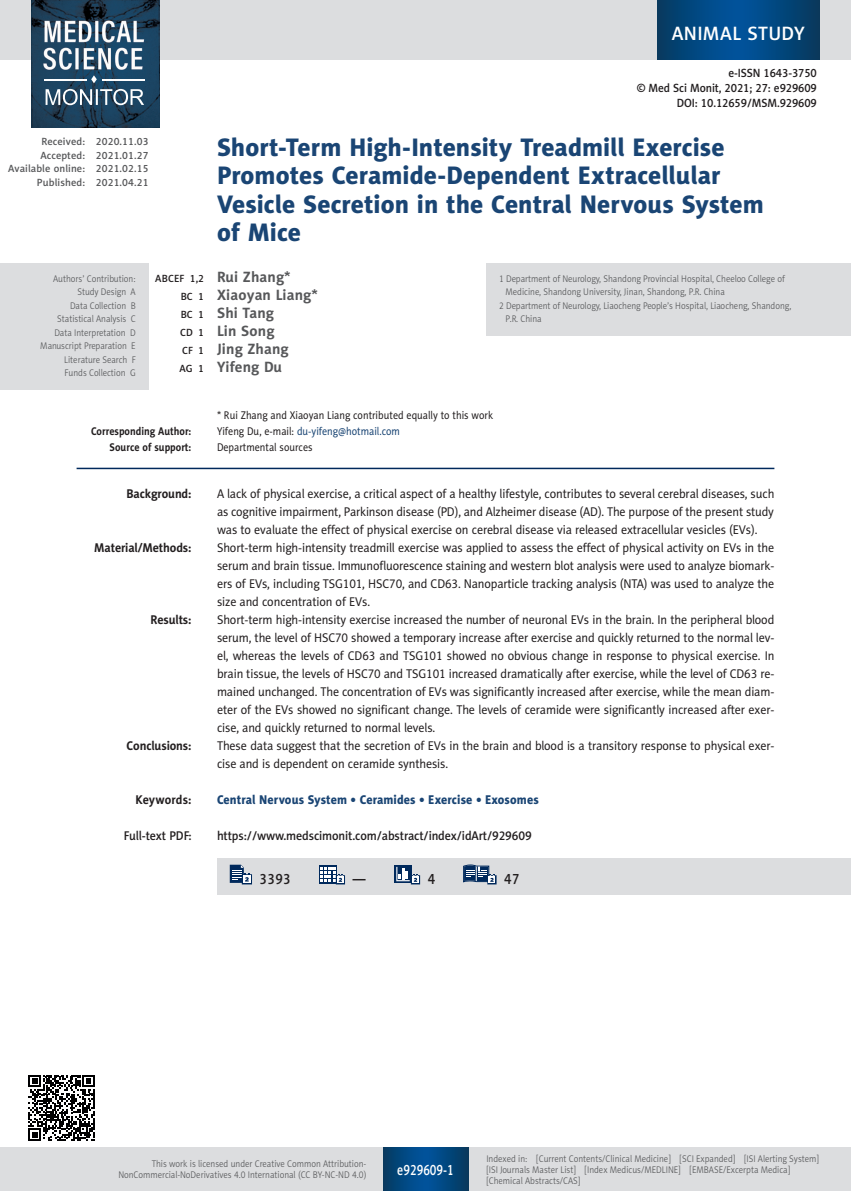
<style>
.page{position:relative;width:851px;height:1191px;background:#fff}
.page>*{position:absolute;margin:0;border:0;box-sizing:border-box;transform-origin:0 0}
.MSM_Tytul{font:25.5px/28.5px "Naomi Sans EFN Heavy";color:#1a4574}
.t1{font:19.5px "Naomi Sans EFN Medium";letter-spacing:.015em;color:#fff}
.MSM_Autorzy{font:700 15px "Naomi Sans EFN";letter-spacing:.01em;color:#57585a}
.MSM_e-PAGINA{font:15px "Naomi Sans EFN Medium";color:#fff;scale:.8 1}
.MSM_dane{font:15px "Naomi Sans EFN Medium";letter-spacing:.03em;color:#231f20;scale:.9 1}
.MSM_Summary_body{font:12.75px/18px "Naomi Sans EFN";letter-spacing:-.01em;color:#231f20;text-align:justify;scale:.95 1}
.MSM_full_text_pdf{font:12.75px "Naomi Sans EFN Medium";letter-spacing:-.01em;color:#231f20;scale:.95 1}
.MSM_Summary_body-2{font:700 12.75px "Naomi Sans EFN";letter-spacing:-.01em;color:#231f20;scale:.95 1}
.MSM_keywords{font:12.75px "Naomi Sans EFN Heavy";letter-spacing:.005em;color:#1a4574;scale:.95 1}
.MSM_keywords-2{font:700 12.75px "Naomi Sans EFN";letter-spacing:.005em;color:#231f20;scale:.95 1}
.MSM_full_text_pdf-2{font:12px "Naomi Sans EFN Medium";letter-spacing:-.01em;color:#231f20;scale:.95 1}
.MSM_Adres{font:11.25px "Naomi Sans EFN";color:#231f20;scale:.9 1}
.MSM_Adres-2{font:11.25px "Naomi Sans EFN";color:#1a4574;scale:.9 1}
.MSM_Adres-3{font:700 11.25px "Naomi Sans EFN";color:#231f20;scale:.9 1}
.MSM_Support{font:11.25px "Naomi Sans EFN";color:#231f20;scale:.9 1}
.MSM_Support-2{font:700 11.25px "Naomi Sans EFN";color:#231f20;scale:.9 1}
.t2{font:10.5px "Naomi Sans EFN Medium";letter-spacing:.01em;color:#57585a}
.MSM_Afiliacja{font:9.75px/11.2px "Naomi Sans EFN Light";color:#57585a;scale:.9 1}
.s1{font-family:"Naomi Sans EFN Medium";font-weight:400;font-size:10.5px;color:#231f20}
.s2{color:#231f20}
</style>
<div class="page">
<div style="left:217px;top:858px;width:633px;height:36px;background:#dcdddf"></div>
<svg style="left:230px;top:864px;width:22px;height:20px"></svg>
<div style="left:319px;top:865px;width:17px;height:18px;background:#00295c"></div>
<svg style="left:320px;top:866px;width:25px;height:18px"></svg>
<div style="left:394px;top:865px;width:18px;height:18px;background:#00295c"></div>
<svg style="left:396px;top:867px;width:24px;height:17px"></svg>
<svg style="left:463px;top:864px;width:33px;height:20px"></svg>
<hr style="left:77px;top:468px;width:697px;height:1px;background:#00295c">
<div style="left:0;top:264px;width:148px;height:126px;background:#dcdddf"></div>
<div style="left:486px;top:264px;width:364px;height:72px;background:#dcdddf"></div>
<svg style="left:28px;top:1075px;width:67px;height:66px"></svg>
<div style="left:0;top:1148px;width:850px;height:43px;background:#dcdddf"></div>
<svg style="left:383px;top:1147px;width:85px;height:43px;background:#02477e"></svg>
<div style="left:0;top:0;width:850px;height:60px;background:#dcdddf"></div>
<img style="left:32px;top:0;width:127px;height:128px">
<img style="left:45px;top:79px;width:41px;height:1px">
<img style="left:103px;top:79px;width:41px;height:1px">
<svg style="left:91px;top:75px;width:6px;height:8px"></svg>
<img style="left:46px;top:89px;width:98px;height:16px">
<svg style="left:657px;top:0;width:162px;height:60px;background:#02477e"></svg>
<h2 class="t1" style="left:671px;top:22px;width:134px">ANIMAL STUDY</h2>
<p class="MSM_full_text_pdf-2" style="left:728px;top:66px;width:95px">e-ISSN 1643-3750</p>
<p class="MSM_full_text_pdf-2" style="left:636px;top:81px;width:191px">© Med Sci Monit, 2021; 27: e929609</p>
<p class="MSM_full_text_pdf-2" style="left:676px;top:96px;width:149px">DOI: 10.12659/MSM.929609</p>
<p class="MSM_Tytul" style="left:217px;top:132px;width:548px">Short-Term High-Intensity Treadmill Exercise Promotes Ceramide-Dependent Extracellular Vesicle Secretion in the Central Nervous System of Mice</p>
<p class="MSM_Autorzy" style="left:155px;top:268px;width:137px"><span class="s1">ABCEF 1,2</span> Rui Zhang*</p>
<p class="MSM_Autorzy" style="left:181px;top:286px;width:139px"><span class="s1">BC 1</span> Xiaoyan Liang*</p>
<p class="MSM_Autorzy" style="left:181px;top:304px;width:95px"><span class="s1">BC 1</span> Shi Tang</p>
<p class="MSM_Autorzy" style="left:180px;top:322px;width:96px"><span class="s1">CD 1</span> Lin Song</p>
<p class="MSM_Autorzy" style="left:182px;top:340px;width:108px"><span class="s1">CF 1</span> Jing Zhang</p>
<p class="MSM_Autorzy" style="left:179px;top:358px;width:104px"><span class="s1">AG 1</span> Yifeng Du</p>
<p class="MSM_Adres" style="left:217px;top:409px;width:308px">* Rui Zhang and Xiaoyan Liang contributed equally to this work</p>
<p class="MSM_Adres-3" style="left:91px;top:424px;width:113px">Corresponding Author:</p>
<p class="MSM_Adres-2" style="left:217px;top:424px;width:205px"><span class="s2">Yifeng Du, e-mail:</span> du-yifeng@hotmail.com</p>
<p class="MSM_Support-2" style="left:110px;top:440px;width:92px">Source of support:</p>
<p class="MSM_Support" style="left:217px;top:440px;width:108px">Departmental sources</p>
<p class="MSM_Summary_body-2" style="left:126px;top:486px;width:70px">Background:</p>
<p class="MSM_Summary_body" style="left:217px;top:485px;width:588px">A lack of physical exercise, a critical aspect of a healthy lifestyle, contributes to several cerebral diseases, such as cognitive impairment, Parkinson disease (PD), and Alzheimer disease (AD). The purpose of the present study was to evaluate the effect of physical exercise on cerebral disease via released extracellular vesicles (EVs).</p>
<p class="MSM_Summary_body-2" style="left:94px;top:540px;width:104px">Material/Methods:</p>
<p class="MSM_Summary_body" style="left:217px;top:539px;width:588px">Short-term high-intensity treadmill exercise was applied to assess the effect of physical activity on EVs in the serum and brain tissue. Immunofluorescence staining and western blot analysis were used to analyze biomark&shy;ers of EVs, including TSG101, HSC70, and CD63. Nanoparticle tracking analysis (NTA) was used to analyze the size and concentration of EVs.</p>
<p class="MSM_Summary_body-2" style="left:150px;top:612px;width:45px">Results:</p>
<p class="MSM_Summary_body" style="left:217px;top:611px;width:588px">Short-term high-intensity exercise increased the number of neuronal EVs in the brain. In the peripheral blood serum, the level of HSC70 showed a temporary increase after exercise and quickly returned to the normal lev&shy;el, whereas the levels of CD63 and TSG101 showed no obvious change in response to physical exercise. In brain tissue, the levels of HSC70 and TSG101 increased dramatically after exercise, while the level of CD63 re&shy;mained unchanged. The concentration of EVs was significantly increased after exercise, while the mean diam&shy;eter of the EVs showed no significant change. The levels of ceramide were significantly increased after exer&shy;cise, and quickly returned to normal levels.</p>
<p class="MSM_Summary_body-2" style="left:127px;top:738px;width:70px">Conclusions:</p>
<p class="MSM_Summary_body" style="left:217px;top:737px;width:588px">These data suggest that the secretion of EVs in the brain and blood is a transitory response to physical exer&shy;cise and is dependent on ceramide synthesis.</p>
<p class="MSM_keywords-2" style="left:135px;top:792px;width:60px">Keywords:</p>
<p class="MSM_keywords" style="left:217px;top:792px;width:340px">Central Nervous System • Ceramides • Exercise • Exosomes</p>
<p class="MSM_full_text_pdf" style="left:124px;top:828px;width:73px">Full-text PDF:</p>
<p class="MSM_full_text_pdf" style="left:217px;top:828px;width:333px">https://www.medscimonit.com/abstract/index/idArt/929609</p>
<p class="t2" style="left:41px;top:136px;width:109px">Received: 2020.11.03</p>
<p class="t2" style="left:40px;top:149px;width:110px">Accepted: 2021.01.27</p>
<p class="t2" style="left:8px;top:163px;width:142px">Available online: 2021.02.15</p>
<p class="t2" style="left:37px;top:176px;width:113px">Published: 2021.04.21</p>
<p class="MSM_Afiliacja" style="left:53px;top:273px;width:93px">Authors’ Contribution:</p>
<p class="MSM_Afiliacja" style="left:77px;top:286px;width:66px">Study Design A</p>
<p class="MSM_Afiliacja" style="left:70px;top:300px;width:74px">Data Collection B</p>
<p class="MSM_Afiliacja" style="left:57px;top:313px;width:89px">Statistical Analysis C</p>
<p class="MSM_Afiliacja" style="left:54px;top:327px;width:92px">Data Interpretation D</p>
<p class="MSM_Afiliacja" style="left:40px;top:340px;width:107px">Manuscript Preparation E</p>
<p class="MSM_Afiliacja" style="left:64px;top:354px;width:81px">Literature Search F</p>
<p class="MSM_Afiliacja" style="left:65px;top:367px;width:80px">Funds Collection G</p>
<p class="MSM_Afiliacja" style="left:505px;top:272px;width:312px;line-height:13.5px;text-indent:-6px">1 Department of Neurology, Shandong Provincial Hospital, Cheeloo College of<br>Medicine, Shandong University, Jinan, Shandong, P.R. China</p>
<p class="MSM_Afiliacja" style="left:505px;top:299px;width:319px;line-height:13.5px;text-indent:-6px">2 Department of Neurology, Liaocheng People’s Hospital, Liaocheng, Shandong,<br>P.R. China</p>
<p class="MSM_dane" style="left:259px;top:870px;width:36px">3393</p>
<p class="MSM_dane" style="left:352px;top:870px;width:16px">—</p>
<p class="MSM_dane" style="left:427px;top:870px;width:10px">4</p>
<p class="MSM_dane" style="left:504px;top:870px;width:19px">47</p>
<p class="MSM_Afiliacja" style="left:118px;top:1158px;width:277px;text-align:right">This work is licensed under Creative Common Attribution-<br>NonCommercial-NoDerivatives 4.0 International (CC BY-NC-ND 4.0)</p>
<p class="MSM_e-PAGINA" style="left:397px;top:1160px;width:72px">e929609-1</p>
<p class="MSM_Afiliacja" style="left:486px;top:1152px;width:371px">Indexed in: [Current Contents/Clinical Medicine] [SCI Expanded] [ISI Alerting System] [ISI Journals Master List] [Index Medicus/MEDLINE] [EMBASE/Excerpta Medica] [Chemical Abstracts/CAS]</p>
</div>
